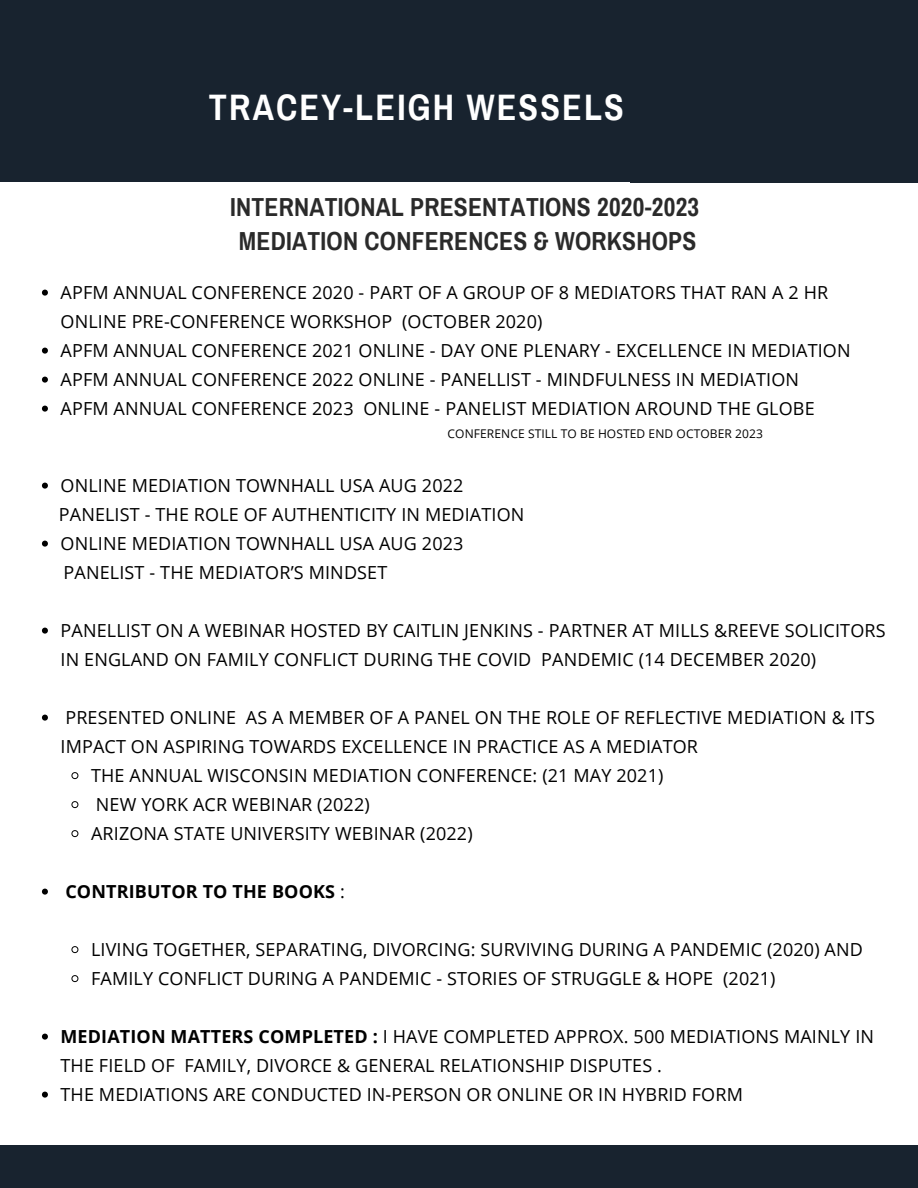
<style>
.page{position:relative;width:918px;height:1188px;background:#fff}
.page>*{position:absolute;margin:0;border:0;box-sizing:border-box;transform-origin:0 0}
.t1{font:700 36px "Archivo Narrow";letter-spacing:.06em;color:#fff}
.t2{font:700 25.5px "Archivo Narrow";letter-spacing:.01em;color:#2a2a2a}
.t3{font:18px/29px "Open Sans";letter-spacing:.01em;color:#000}
.t4{font:700 18px "Open Sans";letter-spacing:.01em;color:#000}
.t5{font:12px "Open Sans";letter-spacing:.01em;color:#000}
.s1{font-weight:400}
.s2{font-weight:700}
</style>
<div class="page">
<div style="left:0;top:0;width:653px;height:181px;background:#18232f"></div>
<div style="left:0;top:1146px;width:918px;height:42px;background:#18232f"></div>
<svg style="left:42px;top:290px;width:6px;height:6px"></svg>
<svg style="left:42px;top:348px;width:6px;height:6px"></svg>
<svg style="left:42px;top:377px;width:6px;height:6px"></svg>
<svg style="left:42px;top:406px;width:6px;height:6px"></svg>
<svg style="left:42px;top:483px;width:6px;height:6px"></svg>
<svg style="left:42px;top:541px;width:6px;height:6px"></svg>
<svg style="left:42px;top:628px;width:6px;height:6px"></svg>
<svg style="left:42px;top:715px;width:6px;height:6px"></svg>
<svg style="left:71px;top:772px;width:8px;height:8px"></svg>
<svg style="left:71px;top:801px;width:8px;height:8px"></svg>
<svg style="left:71px;top:830px;width:8px;height:8px"></svg>
<svg style="left:42px;top:889px;width:6px;height:6px"></svg>
<svg style="left:71px;top:946px;width:8px;height:8px"></svg>
<svg style="left:71px;top:975px;width:8px;height:8px"></svg>
<svg style="left:42px;top:1034px;width:6px;height:6px"></svg>
<svg style="left:42px;top:1092px;width:6px;height:6px"></svg>
<div style="left:630px;top:0;width:288px;height:182px;background:#18232f"></div>
<p class="t1" style="left:209px;top:89px;width:417px">TRACEY-LEIGH WESSELS</p>
<p class="t2" style="left:230px;top:193px;width:471px">INTERNATIONAL PRESENTATIONS 2020-2023</p>
<p class="t2" style="left:239px;top:228px;width:459px">MEDIATION CONFERENCES &amp; WORKSHOPS</p>
<p class="t3" style="left:61px;top:277px;width:769px">APFM ANNUAL CONFERENCE 2020 - PART OF A GROUP OF 8 MEDIATORS THAT RAN A 2 HR<br>ONLINE PRE-CONFERENCE WORKSHOP (OCTOBER 2020)</p>
<p class="t3" style="left:61px;top:335px;width:792px">APFM ANNUAL CONFERENCE 2021 ONLINE - DAY ONE PLENARY - EXCELLENCE IN MEDIATION</p>
<p class="t3" style="left:61px;top:364px;width:740px">APFM ANNUAL CONFERENCE 2022 ONLINE - PANELLIST - MINDFULNESS IN MEDIATION</p>
<p class="t3" style="left:61px;top:393px;width:756px">APFM ANNUAL CONFERENCE 2023 ONLINE - PANELIST MEDIATION AROUND THE GLOBE</p>
<p class="t5" style="left:448px;top:425px;width:317px">CONFERENCE STILL TO BE HOSTED END OCTOBER 2023</p>
<p class="t3" style="left:61px;top:470px;width:404px">ONLINE MEDIATION TOWNHALL USA AUG 2022</p>
<p class="t3" style="left:59px;top:499px;width:467px">PANELIST - THE ROLE OF AUTHENTICITY IN MEDIATION</p>
<p class="t3" style="left:61px;top:528px;width:404px">ONLINE MEDIATION TOWNHALL USA AUG 2023</p>
<p class="t3" style="left:64px;top:557px;width:325px">PANELIST - THE MEDIATOR’S MINDSET</p>
<p class="t3" style="left:61px;top:615px;width:827px">PANELLIST ON A WEBINAR HOSTED BY CAITLIN JENKINS - PARTNER AT MILLS &amp;REEVE SOLICITORS<br>IN ENGLAND ON FAMILY CONFLICT DURING THE COVID PANDEMIC (14 DECEMBER 2020)</p>
<p class="t3" style="left:61px;top:702px;width:816px">PRESENTED ONLINE AS A MEMBER OF A PANEL ON THE ROLE OF REFLECTIVE MEDIATION &amp; ITS<br>IMPACT ON ASPIRING TOWARDS EXCELLENCE IN PRACTICE AS A MEDIATOR</p>
<p class="t3" style="left:91px;top:760px;width:574px">THE ANNUAL WISCONSIN MEDIATION CONFERENCE: (21 MAY 2021)</p>
<p class="t3" style="left:96px;top:789px;width:275px">NEW YORK ACR WEBINAR (2022)</p>
<p class="t3" style="left:91px;top:818px;width:383px">ARIZONA STATE UNIVERSITY WEBINAR (2022)</p>
<p class="t4" style="left:65px;top:878px;width:281px">CONTRIBUTOR TO THE BOOKS <span class="s1">:</span></p>
<p class="t3" style="left:91px;top:934px;width:773px">LIVING TOGETHER, SEPARATING, DIVORCING: SURVIVING DURING A PANDEMIC (2020) AND</p>
<p class="t3" style="left:91px;top:963px;width:686px">FAMILY CONFLICT DURING A PANDEMIC - STORIES OF STRUGGLE &amp; HOPE (2021)</p>
<p class="t3" style="left:61px;top:1021px;width:815px"><span class="s2">MEDIATION MATTERS COMPLETED :</span> I HAVE COMPLETED APPROX. 500 MEDIATIONS MAINLY IN<br>THE FIELD OF FAMILY, DIVORCE &amp; GENERAL RELATIONSHIP DISPUTES .</p>
<p class="t3" style="left:61px;top:1079px;width:684px">THE MEDIATIONS ARE CONDUCTED IN-PERSON OR ONLINE OR IN HYBRID FORM</p>
</div>
